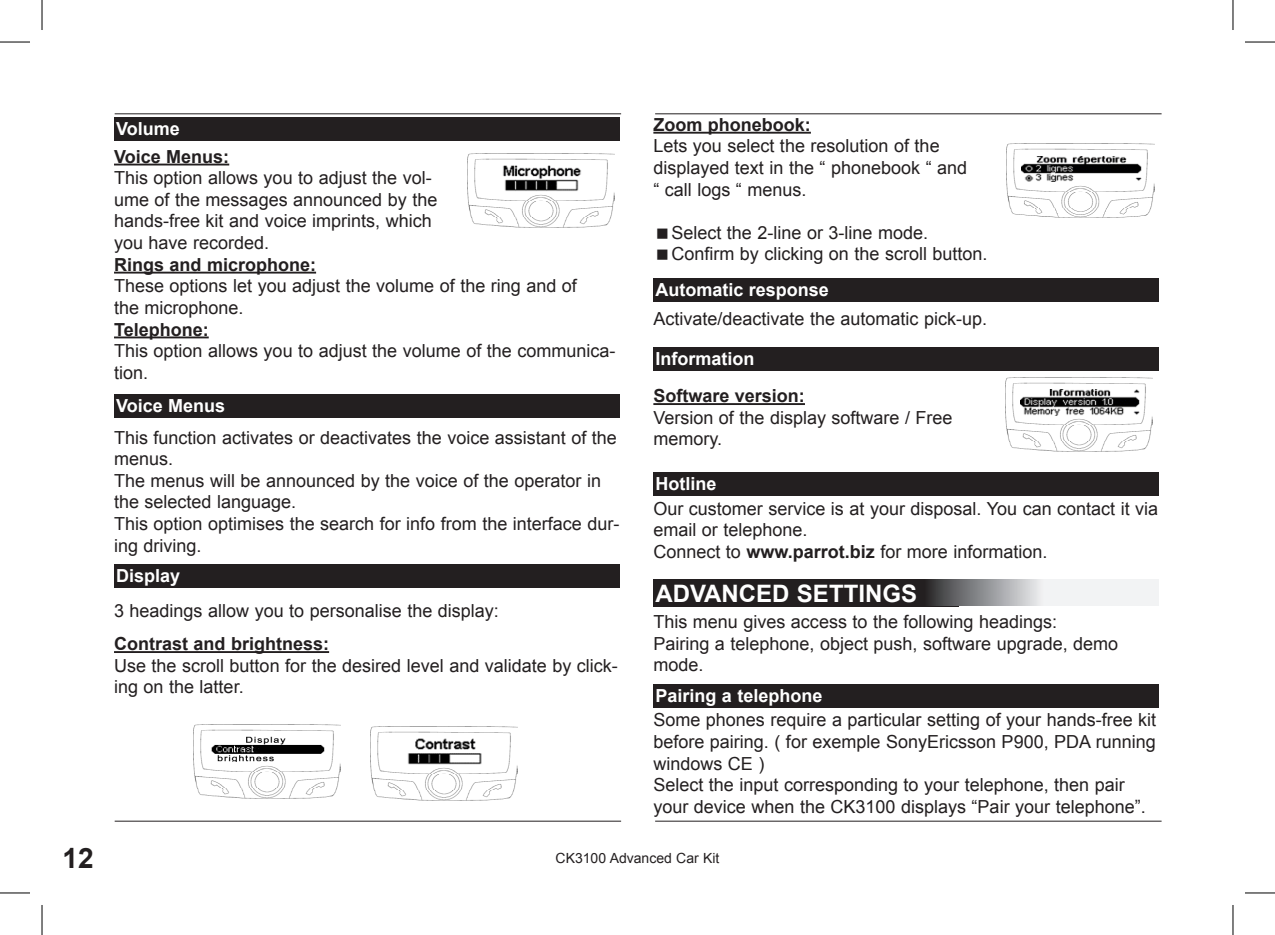
<style>
.page{position:relative;width:1275px;height:935px;background:#fff}
.page>*{position:absolute;margin:0;border:0;box-sizing:border-box;transform-origin:0 0}
.t1{font:700 28px "Arial";color:#231f20}
.Normal_e{font:700 24px "Arial";color:#fff}
.Normal_e-2{font:18px/21.6px "Arial";color:#231f20}
.Normal_e-3{font:700 18px "Arial";color:#231f20}
.Normal_e-4{font:700 18px "Arial";color:#fff}
.t2{font:14px "Arial";color:#231f20}
.s1{font-weight:700}
</style>
<div class="page">
<hr style="left:115px;top:820px;width:506px;height:1px;background:#231f20">
<hr style="left:115px;top:113px;width:506px;height:1px;background:#231f20">
<hr style="left:655px;top:820px;width:506px;height:1px;background:#231f20">
<hr style="left:655px;top:113px;width:506px;height:1px;background:#231f20">
<hr style="left:653px;top:132px;width:158px;height:2px;background:#231f20">
<hr style="left:653px;top:403px;width:152px;height:2px;background:#231f20">
<hr style="left:114px;top:163px;width:115px;height:2px;background:#231f20">
<hr style="left:114px;top:271px;width:202px;height:2px;background:#231f20">
<hr style="left:114px;top:336px;width:95px;height:2px;background:#231f20">
<hr style="left:114px;top:651px;width:215px;height:2px;background:#231f20">
<img style="left:467px;top:153px;width:148px;height:74px">
<img style="left:483px;top:166px;width:119px;height:25px">
<div style="left:114px;top:117px;width:505px;height:23px;background:#231f20"></div>
<div style="left:114px;top:394px;width:505px;height:23px;background:#231f20"></div>
<div style="left:114px;top:563px;width:505px;height:24px;background:#231f20"></div>
<img style="left:1006px;top:144px;width:148px;height:74px">
<img style="left:1021px;top:156px;width:120px;height:26px">
<img style="left:370px;top:726px;width:148px;height:74px">
<img style="left:385px;top:738px;width:120px;height:26px">
<img style="left:1005px;top:377px;width:147px;height:74px">
<img style="left:1020px;top:390px;width:119px;height:25px">
<img style="left:193px;top:724px;width:148px;height:74px">
<img style="left:208px;top:736px;width:118px;height:25px">
<div style="left:653px;top:278px;width:505px;height:24px;background:#231f20"></div>
<div style="left:653px;top:347px;width:505px;height:24px;background:#231f20"></div>
<div style="left:653px;top:472px;width:505px;height:23px;background:#231f20"></div>
<div style="left:653px;top:579px;width:306px;height:27px;background:#231f20"></div>
<svg style="left:929px;top:579px;width:229px;height:27px"></svg>
<div style="left:653px;top:683px;width:505px;height:24px;background:#231f20"></div>
<hr style="left:0;top:42px;width:30px;height:1px;background:#000">
<hr style="left:1245px;top:42px;width:30px;height:1px;background:#000">
<hr style="left:0;top:892px;width:30px;height:1px;background:#000">
<hr style="left:1245px;top:892px;width:30px;height:1px;background:#000">
<hr style="left:42px;top:0;width:1px;height:30px;background:#000">
<hr style="left:42px;top:904px;width:1px;height:30px;background:#000">
<hr style="left:1232px;top:0;width:1px;height:30px;background:#000">
<hr style="left:1232px;top:904px;width:1px;height:30px;background:#000">
<p class="Normal_e-4" style="left:116px;top:117px;width:65px">Volume</p>
<p class="Normal_e-3" style="left:114px;top:144px;width:117px">Voice Menus:</p>
<p class="Normal_e-2" style="left:114px;top:167px;width:325px">This option allows you to adjust the vol&shy;ume of the messages announced by the hands-free kit and voice imprints, which you have recorded.</p>
<p class="Normal_e-3" style="left:114px;top:252px;width:203px">Rings and microphone:</p>
<p class="Normal_e-2" style="left:114px;top:275px;width:464px">These options let you adjust the volume of the ring and of</p>
<p class="Normal_e-2" style="left:114px;top:297px;width:131px">the microphone.</p>
<p class="Normal_e-3" style="left:114px;top:317px;width:96px">Telephone:</p>
<p class="Normal_e-2" style="left:114px;top:340px;width:503px">This option allows you to adjust the volume of the communica&shy;tion.</p>
<p class="Normal_e-4" style="left:116px;top:394px;width:111px">Voice Menus</p>
<p class="Normal_e-2" style="left:114px;top:426px;width:504px">This function activates or deactivates the voice assistant of the menus.</p>
<p class="Normal_e-2" style="left:114px;top:470px;width:488px">The menus will be announced by the voice of the operator in the selected language.</p>
<p class="Normal_e-2" style="left:114px;top:513px;width:507px">This option optimises the search for info from the interface dur&shy;ing driving.</p>
<p class="Normal_e-4" style="left:116px;top:563px;width:66px">Display</p>
<p class="Normal_e-2" style="left:114px;top:599px;width:386px">3 headings allow you to personalise the display:</p>
<p class="Normal_e-3" style="left:114px;top:632px;width:217px">Contrast and brightness:</p>
<p class="Normal_e-2" style="left:114px;top:654px;width:505px">Use the scroll button for the desired level and validate by click&shy;ing on the latter.</p>
<p class="Normal_e-3" style="left:653px;top:113px;width:159px">Zoom phonebook:</p>
<p class="Normal_e-2" style="left:653px;top:135px;width:288px">Lets you select the resolution of the</p>
<p class="Normal_e-2" style="left:653px;top:157px;width:315px">displayed text in the “ phonebook “ and</p>
<p class="Normal_e-2" style="left:653px;top:179px;width:155px">“ call logs “ menus.</p>
<p class="Normal_e-2" style="left:671px;top:222px;width:258px">Select the 2-line or 3-line mode.</p>
<p class="Normal_e-2" style="left:671px;top:243px;width:318px">Confirm by clicking on the scroll button.</p>
<p class="Normal_e-4" style="left:655px;top:278px;width:175px">Automatic response</p>
<p class="Normal_e-2" style="left:653px;top:308px;width:335px">Activate/deactivate the automatic pick-up.</p>
<p class="Normal_e-4" style="left:655px;top:347px;width:100px">Information</p>
<p class="Normal_e-3" style="left:653px;top:384px;width:153px">Software version:</p>
<p class="Normal_e-2" style="left:653px;top:407px;width:301px">Version of the display software / Free memory.</p>
<p class="Normal_e-4" style="left:655px;top:472px;width:63px">Hotline</p>
<p class="Normal_e-2" style="left:653px;top:497px;width:506px">Our customer service is at your disposal. You can contact it via email or telephone.</p>
<p class="Normal_e-2" style="left:653px;top:541px;width:395px">Connect to <span class="s1">www.parrot.biz</span> for more information.</p>
<p class="Normal_e" style="left:655px;top:577px;width:263px">ADVANCED SETTINGS</p>
<p class="Normal_e-2" style="left:653px;top:611px;width:405px">This menu gives access to the following headings:</p>
<p class="Normal_e-2" style="left:653px;top:632px;width:466px">Pairing a telephone, object push, software upgrade, demo mode.</p>
<p class="Normal_e-4" style="left:655px;top:683px;width:169px">Pairing a telephone</p>
<p class="Normal_e-2" style="left:653px;top:709px;width:504px;text-align:justify">Some phones require a particular setting of your hands-free kit before pairing. ( for exemple SonyEricsson P900, PDA running windows CE )</p>
<p class="Normal_e-2" style="left:653px;top:774px;width:494px">Select the input corresponding to your telephone, then pair your device when the CK3100 displays “Pair your telephone”.</p>
<h1 class="t1" style="left:62px;top:839px;width:33px">12</h1>
<p class="t2" style="left:555px;top:848px;width:165px">CK3100 Advanced Car Kit</p>
</div>
